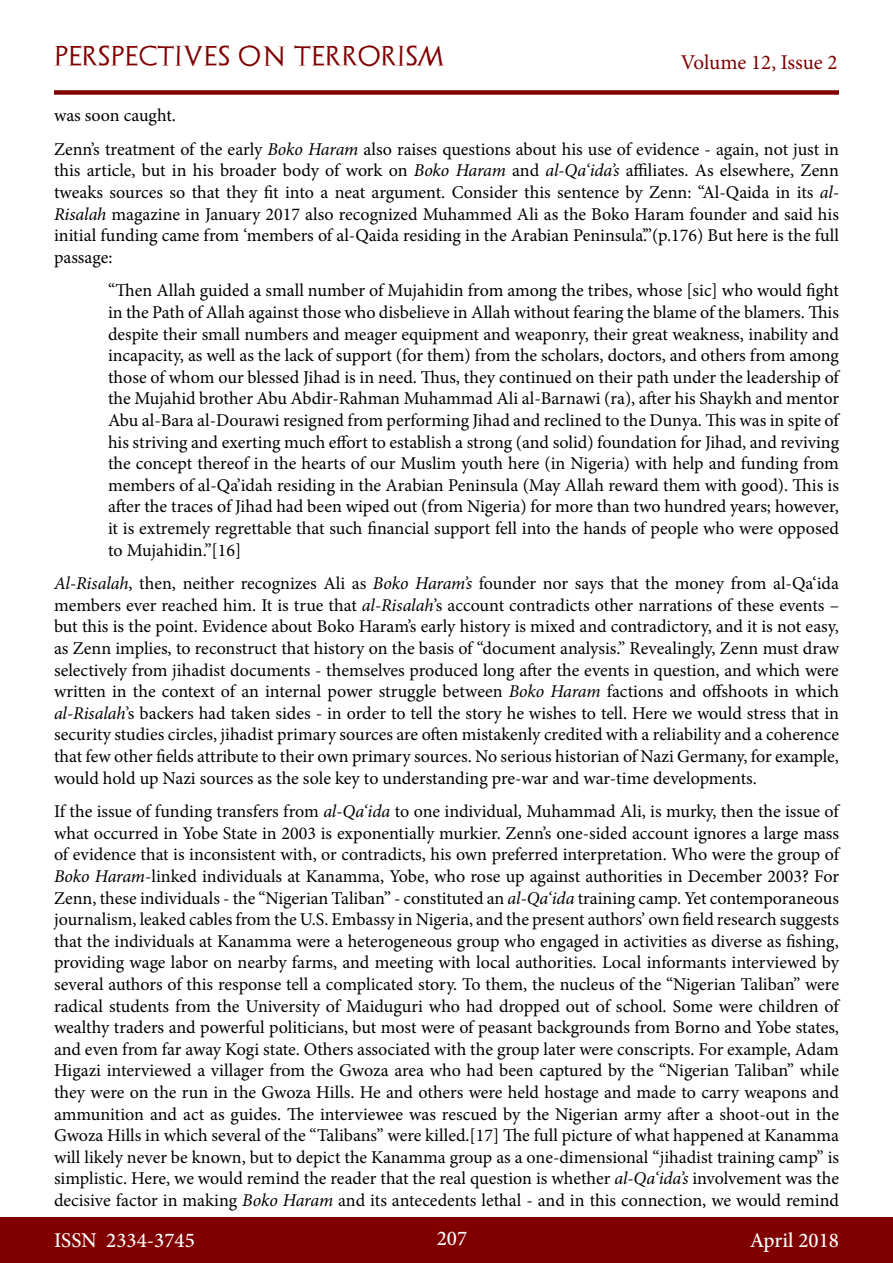
<style>
.page{position:relative;width:893px;height:1263px;background:#fff}
.page>*{position:absolute;margin:0;border:0;box-sizing:border-box;transform-origin:0 0}
.t1{font:500 21px "Minion Pro";color:#fff}
.t2{font:21px "Archeologicaps";letter-spacing:.045em;color:#800000}
.t3{font:21px "Minion Pro";letter-spacing:-.005em;color:#800000}
.t4{font:18px/21.6px "Minion Pro";color:#000;text-align:justify}
.s1{font-style:italic}
</style>
<div class="page">
<div style="left:0;top:1217px;width:893px;height:46px;background:#800000"></div>
<div style="left:54px;top:90px;width:785px;height:5px;background:#800000"></div>
<p class="t2" style="left:54px;top:43px;width:392px">PERSPECTIVES ON TERRORISM</p>
<p class="t3" style="left:681px;top:48px;width:158px">Volume 12, Issue 2</p>
<p class="t4" style="left:54px;top:99px;width:786px;line-height:33.6px">was soon caught.<br>Zenn’s treatment of the early <span class="s1">Boko Haram</span> also raises questions about his use of evidence - again, not just in</p>
<p class="t4" style="left:54px;top:160px;width:786px">this article, but in his broader body of work on <span class="s1">Boko Haram</span> and <span class="s1">al-Qa‘ida’s</span> affiliates. As elsewhere, Zenn tweaks sources so that they fit into a neat argument. Consider this sentence by Zenn: “Al-Qaida in its <span class="s1">al-Risalah</span> magazine in January 2017 also recognized Muhammed Ali as the Boko Haram founder and said his initial funding came from ‘members of al-Qaida residing in the Arabian Peninsula’.”(p.176) But here is the full passage:</p>
<p class="t4" style="left:108px;top:280px;width:733px">“Then Allah guided a small number of Mujahidin from among the tribes, whose [sic] who would fight in the Path of Allah against those who disbelieve in Allah without fearing the blame of the blamers. This despite their small numbers and meager equipment and weaponry, their great weakness, inability and incapacity, as well as the lack of support (for them) from the scholars, doctors, and others from among those of whom our blessed Jihad is in need. Thus, they continued on their path under the leadership of the Mujahid brother Abu Abdir-Rahman Muhammad Ali al-Barnawi (ra), after his Shaykh and mentor Abu al-Bara al-Dourawi resigned from performing Jihad and reclined to the Dunya. This was in spite of his striving and exerting much effort to establish a strong (and solid) foundation for Jihad, and reviving the concept thereof in the hearts of our Muslim youth here (in Nigeria) with help and funding from members of al-Qa’idah residing in the Arabian Peninsula (May Allah reward them with good). This is after the traces of Jihad had been wiped out (from Nigeria) for more than two hundred years; however, it is extremely regrettable that such financial support fell into the hands of people who were opposed to Mujahidin.”[16]</p>
<p class="t4" style="left:54px;top:573px;width:787px"><span class="s1">Al-Risalah</span>, then, neither recognizes Ali as <span class="s1">Boko Haram’s</span> founder nor says that the money from al-Qa‘ida members ever reached him. It is true that <span class="s1">al-Risalah</span>’s account contradicts other narrations of these events – but this is the point. Evidence about Boko Haram’s early history is mixed and contradictory, and it is not easy, as Zenn implies, to reconstruct that history on the basis of “document analysis.” Revealingly, Zenn must draw selectively from jihadist documents - themselves produced long after the events in question, and which were written in the context of an internal power struggle between <span class="s1">Boko Haram</span> factions and offshoots in which <span class="s1">al-Risalah</span>’s backers had taken sides - in order to tell the story he wishes to tell. Here we would stress that in security studies circles, jihadist primary sources are often mistakenly credited with a reliability and a coherence that few other fields attribute to their own primary sources. No serious historian of Nazi Germany, for example, would hold up Nazi sources as the sole key to understanding pre-war and war-time developments.</p>
<p class="t4" style="left:54px;top:801px;width:787px">If the issue of funding transfers from <span class="s1">al-Qa‘ida</span> to one individual, Muhammad Ali, is murky, then the issue of what occurred in Yobe State in 2003 is exponentially murkier. Zenn’s one-sided account ignores a large mass of evidence that is inconsistent with, or contradicts, his own preferred interpretation. Who were the group of <span class="s1">Boko Haram</span>-linked individuals at Kanamma, Yobe, who rose up against authorities in December 2003? For Zenn, these individuals - the “Nigerian Taliban” - constituted an <span class="s1">al-Qa‘ida</span> training camp. Yet contemporaneous journalism, leaked cables from the U.S. Embassy in Nigeria, and the present authors’ own field research suggests that the individuals at Kanamma were a heterogeneous group who engaged in activities as diverse as fishing, providing wage labor on nearby farms, and meeting with local authorities. Local informants interviewed by several authors of this response tell a complicated story. To them, the nucleus of the “Nigerian Taliban” were radical students from the University of Maiduguri who had dropped out of school. Some were children of wealthy traders and powerful politicians, but most were of peasant backgrounds from Borno and Yobe states, and even from far away Kogi state. Others associated with the group later were conscripts. For example, Adam Higazi interviewed a villager from the Gwoza area who had been captured by the “Nigerian Taliban” while they were on the run in the Gwoza Hills. He and others were held hostage and made to carry weapons and ammunition and act as guides. The interviewee was rescued by the Nigerian army after a shoot-out in the Gwoza Hills in which several of the “Talibans” were killed.[17] The full picture of what happened at Kanamma will likely never be known, but to depict the Kanamma group as a one-dimensional “jihadist training camp” is simplistic. Here, we would remind the reader that the real question is whether <span class="s1">al-Qa‘ida’s</span> involvement was the decisive factor in making <span class="s1">Boko Haram</span> and its antecedents lethal - and in this connection, we would remind</p>
<p class="t1" style="left:54px;top:1226px;width:142px">ISSN 2334-3745</p>
<p class="t1" style="left:437px;top:1224px;width:32px">207</p>
<p class="t1" style="left:750px;top:1226px;width:91px">April 2018</p>
</div>
